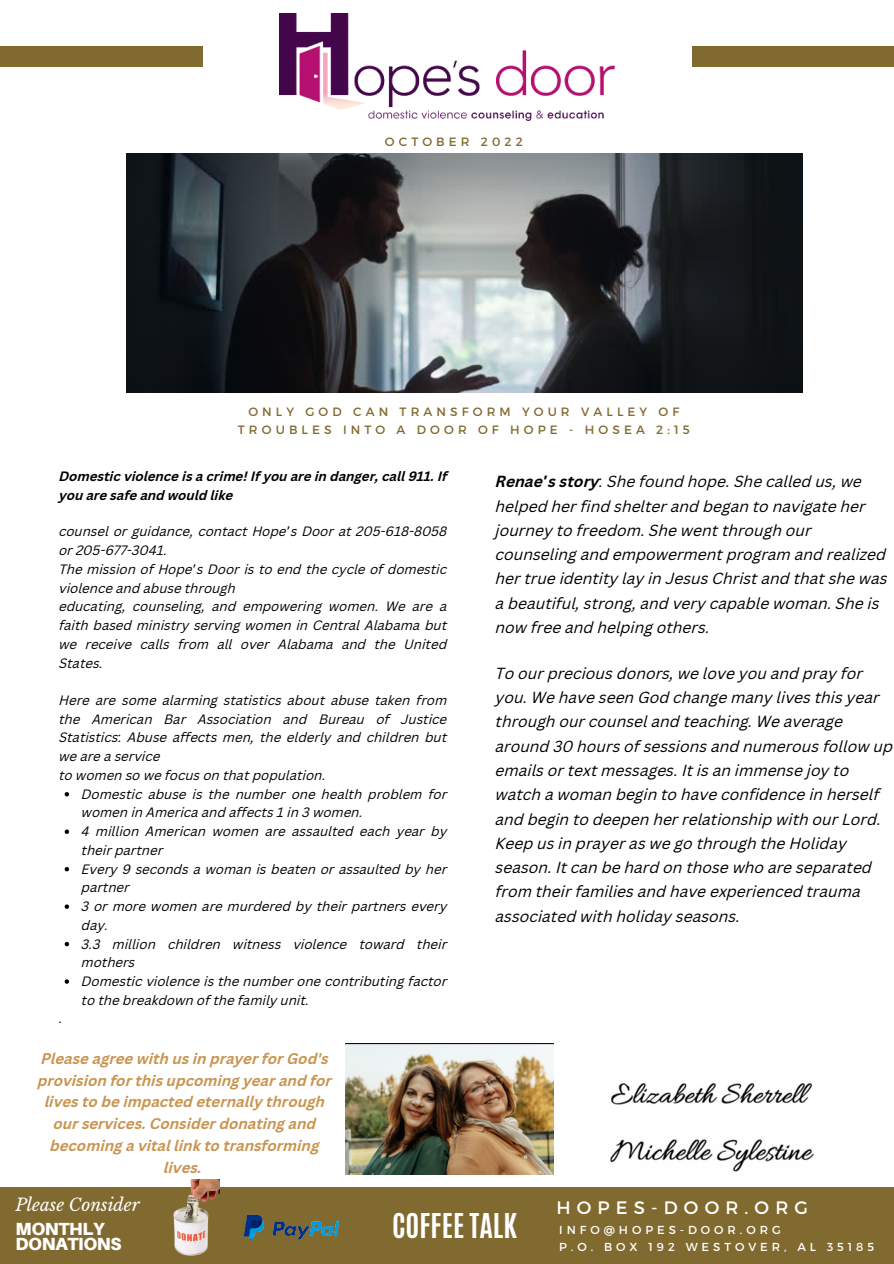
<style>
.page{position:relative;width:894px;height:1264px;background:#fff}
.page>*{position:absolute;margin:0;border:0;box-sizing:border-box;transform-origin:0 0}
.t1{font:700 28.5px "Antonio";color:#fff}
.t2{font:18px "Montserrat";letter-spacing:.34em;color:#fff}
.t3{font:900 17.55px "Aileron";letter-spacing:-.02em;color:#fff}
.t4{font:italic 17.1px "Libre Baskerville";color:#fff}
.t5{font:italic 15.6px/24.3px "Canva Sans";color:#000}
.t6{font:italic 700 15px/21.9px "Canva Sans";color:#c9944f;text-align:center}
.t7{font:italic 13.2px/18.8px "Canva Sans";color:#000}
.t8{font:italic 700 13.2px/18.8px "Canva Sans";color:#000}
.t9{font:12px/18.1px "Montserrat";letter-spacing:.34em;color:#816a2f;text-align:center}
.t10{font:11.55px "Montserrat";letter-spacing:.34em;color:#fff}
.s1{font-weight:700}
.s2{font-family:"Noto Sans Gurmukhi";font-weight:700;font-style:normal}
.s3{font-family:"Noto Sans Gurmukhi";font-style:normal}
</style>
<div class="page">
<div style="left:0;top:46px;width:202px;height:21px;background:#816a2f"></div>
<div style="left:692px;top:46px;width:201px;height:21px;background:#816a2f"></div>
<div style="left:0;top:1187px;width:893px;height:76px;background:#816a2f"></div>
<img style="left:279px;top:13px;width:335px;height:107px">
<img style="left:244px;top:1214px;width:95px;height:25px">
<img style="left:173px;top:1179px;width:46px;height:77px">
<img style="left:345px;top:1043px;width:208px;height:131px">
<img style="left:611px;top:1083px;width:202px;height:22px">
<img style="left:610px;top:1139px;width:204px;height:33px">
<img style="left:126px;top:153px;width:676px;height:239px">
<svg style="left:65px;top:792px;width:4px;height:4px"></svg>
<svg style="left:65px;top:829px;width:4px;height:5px"></svg>
<svg style="left:65px;top:867px;width:4px;height:4px"></svg>
<svg style="left:65px;top:904px;width:4px;height:4px"></svg>
<svg style="left:65px;top:941px;width:4px;height:5px"></svg>
<svg style="left:65px;top:979px;width:4px;height:4px"></svg>
<p class="t9" style="left:385px;top:132px;width:139px">OCTOBER 2022</p>
<p class="t9" style="left:238px;top:402px;width:453px">ONLY GOD CAN TRANSFORM YOUR VALLEY OF<br>TROUBLES INTO A DOOR OF HOPE - HOSEA 2:15</p>
<p class="t5" style="left:495px;top:471px;width:393px"><span class="s1">Renae</span><span class="s2">’</span><span class="s1">s story</span>: She found hope. She called us, we helped her find shelter and began to navigate her journey to freedom. She went through our counseling and empowerment program and realized her true identity lay in Jesus Christ and that she was a beautiful, strong, and very capable woman. She is now free and helping others.</p>
<p class="t5" style="left:495px;top:662px;width:399px">To our precious donors, we love you and pray for you. We have seen God change many lives this year through our counsel and teaching. We average around 30 hours of sessions and numerous follow up emails or text messages. It is an immense joy to watch a woman begin to have confidence in herself and begin to deepen her relationship with our Lord.<br>Keep us in prayer as we go through the Holiday season. It can be hard on those who are separated from their families and have experienced trauma associated with holiday seasons.</p>
<p class="t8" style="left:59px;top:468px;width:389px">Domestic violence is a crime! If you are in danger, call 911. If you are safe and would like</p>
<p class="t7" style="left:59px;top:523px;width:389px">counsel or guidance, contact Hope<span class="s3">’</span>s Door at 205-618-8058 or 205-677-3041.</p>
<p class="t7" style="left:59px;top:561px;width:389px">The mission of Hope<span class="s3">’</span>s Door is to end the cycle of domestic violence and abuse through</p>
<p class="t7" style="left:59px;top:598px;width:389px;text-align:justify">educating, counseling, and empowering women. We are a faith based ministry serving women in Central Alabama but we receive calls from all over Alabama and the United States.</p>
<p class="t7" style="left:59px;top:692px;width:389px;text-align:justify">Here are some alarming statistics about abuse taken from the American Bar Association and Bureau of Justice Statistics: Abuse affects men, the elderly and children but we are a service</p>
<p class="t7" style="left:59px;top:767px;width:268px">to women so we focus on that population.</p>
<p class="t7" style="left:82px;top:785px;width:367px">Domestic abuse is the number one health problem for women in America and affects 1 in 3 women.</p>
<p class="t7" style="left:82px;top:823px;width:367px">4 million American women are assaulted each year by their partner</p>
<p class="t7" style="left:82px;top:860px;width:367px">Every 9 seconds a woman is beaten or assaulted by her partner</p>
<p class="t7" style="left:82px;top:898px;width:367px">3 or more women are murdered by their partners every day.</p>
<p class="t7" style="left:82px;top:935px;width:367px">3.3 million children witness violence toward their mothers</p>
<p class="t7" style="left:82px;top:973px;width:367px">Domestic violence is the number one contributing factor to the breakdown of the family unit.</p>
<p class="t7" style="left:59px;top:1010px;width:5px">.</p>
<p class="t6" style="left:38px;top:1048px;width:295px">Please agree with us in prayer for God's provision for this upcoming year and for lives to be impacted eternally through our services. Consider donating and becoming a vital link to transforming lives.</p>
<p class="t4" style="left:15px;top:1194px;width:126px">Please Consider</p>
<p class="t3" style="left:15px;top:1217px;width:91px">MONTHLY</p>
<p class="t3" style="left:15px;top:1233px;width:108px">DONATIONS</p>
<p class="t1" style="left:392px;top:1205px;width:126px">COFFEE TALK</p>
<p class="t2" style="left:556px;top:1195px;width:253px">HOPES-DOOR.ORG</p>
<p class="t10" style="left:559px;top:1221px;width:223px">INFO@HOPES-DOOR.ORG</p>
<p class="t10" style="left:559px;top:1239px;width:316px">P.O. BOX 192 WESTOVER, AL 35185</p>
</div>
